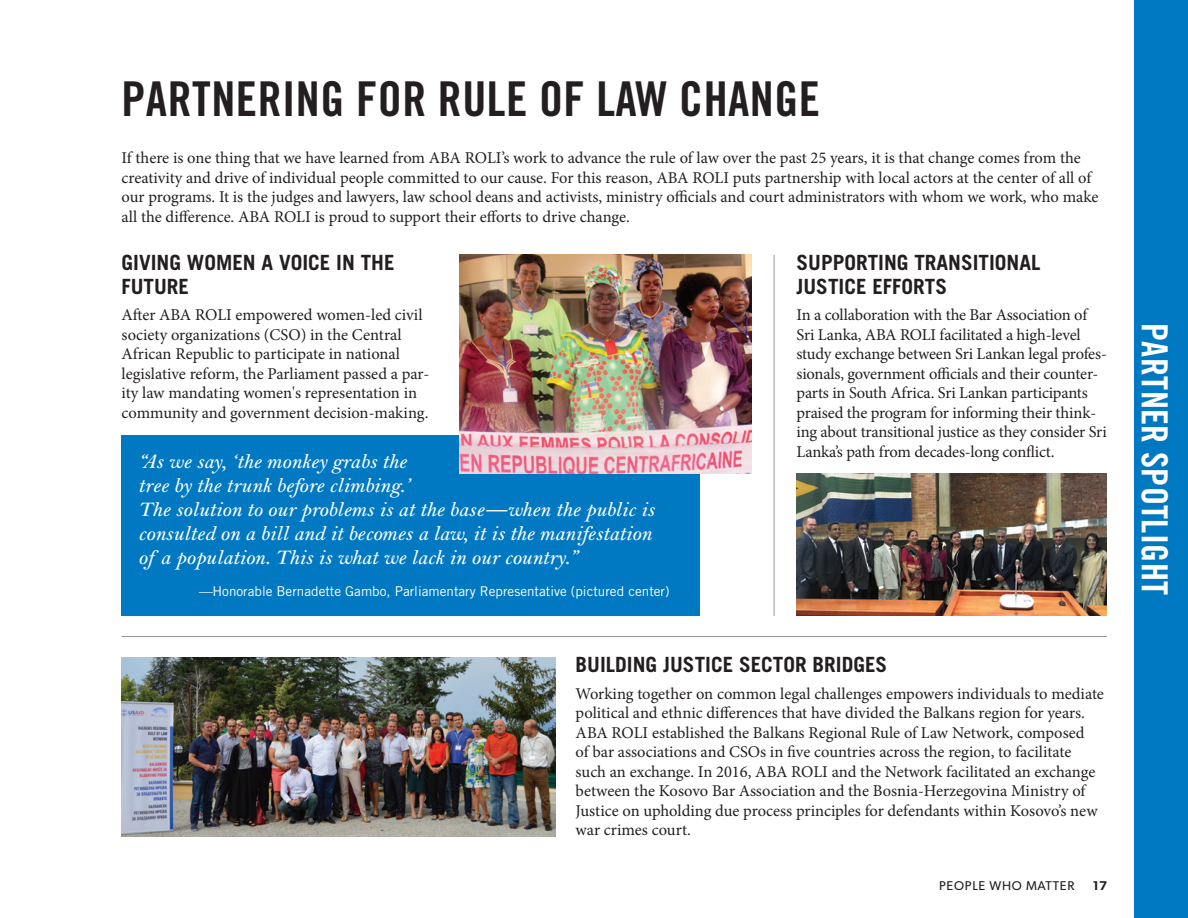
<style>
.page{position:relative;width:1188px;height:918px;background:#fff}
.page>*{position:absolute;margin:0;border:0;box-sizing:border-box;transform-origin:0 0}
.Main_Section_Head{font:48px "Trade Gothic LT Std Bd Cn 20";letter-spacing:.01em;color:#231f20}
.Main_Section_Head-2{font:36px "Trade Gothic LT Std Bd Cn 20";letter-spacing:.01em;color:#fff}
.t1{font:italic 600 21px/24px "Bell MT Std";color:#fff}
.Subhead{font:700 21px/24px "Trade Gothic LT Std";color:#231f20}
.Body{font:16.5px/19.5px "Minion Pro";letter-spacing:-.005em;color:#231f20}
.t2{font:13.5px "Trade Gothic LT Std";color:#fff}
.t3{font:12.75px "Gibson";letter-spacing:.06em;color:#231f20}
.t4{font:600 12.75px "Gibson";color:#231f20}
</style>
<div class="page">
<div style="left:122px;top:435px;width:578px;height:181px;background:#0079c2"></div>
<img style="left:459px;top:255px;width:293px;height:219px">
<img style="left:796px;top:474px;width:311px;height:142px">
<img style="left:122px;top:657px;width:433px;height:180px">
<div style="left:1134px;top:0;width:54px;height:918px;background:#0079c2"></div>
<hr style="left:774px;top:255px;width:1px;height:361px;background:#939598">
<hr style="left:122px;top:636px;width:985px;height:1px;background:#939598">
<p class="Main_Section_Head" style="left:122px;top:69px;width:700px">PARTNERING FOR RULE OF LAW CHANGE</p>
<p class="Body" style="left:122px;top:148px;width:979px">If there is one thing that we have learned from ABA ROLI’s work to advance the rule of law over the past 25 years, it is that change comes from the creativity and drive of individual people committed to our cause. For this reason, ABA ROLI puts partnership with local actors at the center of all of our programs. It is the judges and lawyers, law school deans and activists, ministry officials and court administrators with whom we work, who make all the difference. ABA ROLI is proud to support their efforts to drive change.</p>
<p class="Subhead" style="left:122px;top:250px;width:275px">GIVING WOMEN A VOICE IN THE<br>FUTURE</p>
<p class="Body" style="left:122px;top:305px;width:309px">After ABA ROLI empowered women-led civil society organizations (CSO) in the Central African Republic to participate in national legislative reform, the Parliament passed a par&shy;ity law mandating women's representation in community and government decision-making.</p>
<p class="t1" style="left:138px;top:450px;width:518px">“As we say, ‘the monkey grabs the<br>tree by the trunk before climbing.’<br>The solution to our problems is at the base—when the public is consulted on a bill and it becomes a law, it is the manifestation of a population. This is what we lack in our country.”</p>
<p class="t2" style="left:199px;top:583px;width:472px">—Honorable Bernadette Gambo, Parliamentary Representative (pictured center)</p>
<p class="Subhead" style="left:796px;top:250px;width:245px">SUPPORTING TRANSITIONAL<br>JUSTICE EFFORTS</p>
<p class="Body" style="left:796px;top:305px;width:312px">In a collaboration with the Bar Association of Sri Lanka, ABA ROLI facilitated a high-level study exchange between Sri Lankan legal profes&shy;sionals, government officials and their counter&shy;parts in South Africa. Sri Lankan participants praised the program for informing their think&shy;ing about transitional justice as they consider Sri Lanka’s path from decades-long conflict.</p>
<p class="Subhead" style="left:576px;top:652px;width:313px">BUILDING JUSTICE SECTOR BRIDGES</p>
<p class="Body" style="left:576px;top:684px;width:530px">Working together on common legal challenges empowers individuals to mediate political and ethnic differences that have divided the Balkans region for years.<br>ABA ROLI established the Balkans Regional Rule of Law Network, composed<br>of bar associations and CSOs in five countries across the region, to facilitate such an exchange. In 2016, ABA ROLI and the Network facilitated an exchange between the Kosovo Bar Association and the Bosnia-Herzegovina Ministry of Justice on upholding due process principles for defendants within Kosovo’s new war crimes court.</p>
<p class="t3" style="left:939px;top:878px;width:137px">PEOPLE WHO MATTER</p>
<p class="t4" style="left:1093px;top:878px;width:16px">17</p>
<p class="Main_Section_Head-2" style="left:1176px;top:323px;width:273px;rotate:90deg">PARTNER SPOTLIGHT</p>
</div>
